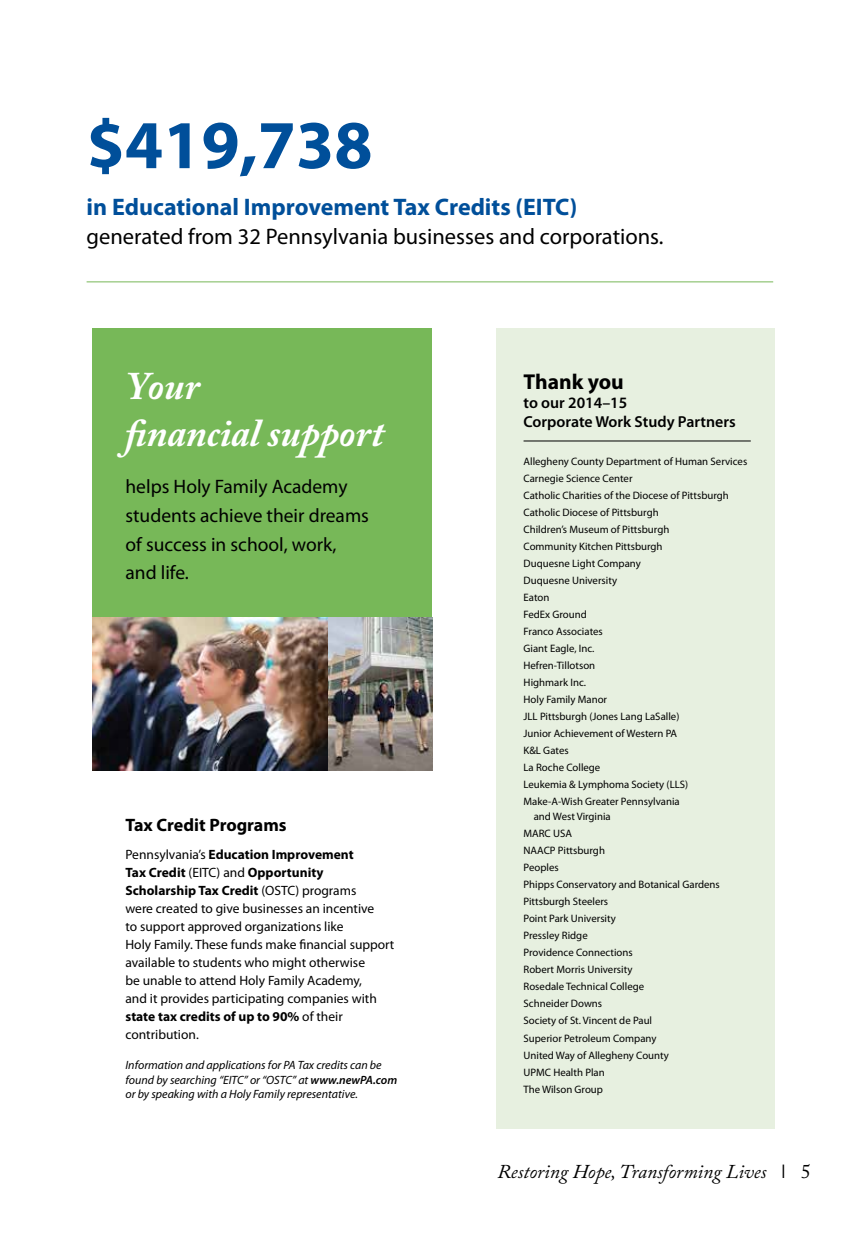
<style>
.page{position:relative;width:864px;height:1242px;background:#fff}
.page>*{position:absolute;margin:0;border:0;box-sizing:border-box;transform-origin:0 0}
.t1{font:700 69px "Myriad Pro";color:#004f9a}
.t2{font:italic 700 39px/46.8px "Adobe Caslon Pro";color:#fff}
.t3{font:700 24px "Myriad Pro";color:#004f9a}
.t4{font:22.5px "Myriad Pro";color:#000}
.t5{font:700 21.6px "Myriad Pro";color:#000}
.t6{font:19.5px/28.5px "Myriad Pro";color:#000}
.t7{font:italic 19.5px "Adobe Caslon Pro";color:#000}
.t8{font:19.5px "Adobe Caslon Pro";color:#000}
.t9{font:700 18px "Myriad Pro";color:#000}
.t10{font:600 15.9px/19px "Myriad Pro";color:#000}
.t11{font:13.5px/18px "Myriad Pro";color:#000}
.t12{font:italic 12px/14.4px "Myriad Pro";color:#000}
.t13{font:10.8px/17.1px "Myriad Pro";color:#000}
.s1{font-weight:700}
.s2{font-weight:600}
</style>
<div class="page">
<div style="left:497px;top:328px;width:278px;height:801px;background:#e7f0e0"></div>
<hr style="left:524px;top:441px;width:227px;height:1px;background:#000">
<div style="left:93px;top:328px;width:339px;height:289px;background:#77b858"></div>
<hr style="left:87px;top:282px;width:686px;height:1px;background:#77b858">
<img style="left:93px;top:617px;width:339px;height:154px">
<h1 class="t1" style="left:87px;top:100px;width:288px">$419,738</h1>
<h3 class="t3" style="left:87px;top:191px;width:492px">in Educational Improvement Tax Credits (EITC)</h3>
<h3 class="t4" style="left:87px;top:222px;width:578px">generated from 32 Pennsylvania businesses and corporations.</h3>
<h2 class="t2" style="left:125px;top:362px;width:260px">Your<br>financial support</h2>
<h3 class="t6" style="left:125px;top:472px;width:245px">helps Holy Family Academy students achieve their dreams of success in school, work, and life.</h3>
<h3 class="t9" style="left:125px;top:813px;width:163px">Tax Credit Programs</h3>
<p class="t11" style="left:125px;top:845px;width:270px">Pennsylvania’s <span class="s1">Education Improvement<br>Tax Credit</span> (EITC) and <span class="s1">Opportunity Scholarship Tax Credit</span> (OSTC) programs<br>were created to give businesses an incentive<br>to support approved organizations like<br>Holy Family. These funds make financial support available to students who might otherwise<br>be unable to attend Holy Family Academy,<br>and it provides participating companies with <span class="s1">state tax credits of up to 90%</span> of their contribution.</p>
<p class="t12" style="left:125px;top:1058px;width:273px">Information and applications for PA Tax credits can be found by searching “EITC” or “OSTC” at <span class="s2">www.newPA.com </span>or by speaking with a Holy Family representative.</p>
<h3 class="t5" style="left:524px;top:367px;width:102px">Thank you</h3>
<h3 class="t10" style="left:524px;top:392px;width:214px">to our 2014–15<br>Corporate Work Study Partners</h3>
<p class="t13" style="left:524px;top:452px;width:225px">Allegheny County Department of Human Services<br>Carnegie Science Center<br>Catholic Charities of the Diocese of Pittsburgh<br>Catholic Diocese of Pittsburgh<br>Children’s Museum of Pittsburgh<br>Community Kitchen Pittsburgh<br>Duquesne Light Company<br>Duquesne University<br>Eaton<br>FedEx Ground<br>Franco Associates<br>Giant Eagle, Inc.<br>Hefren-Tillotson<br>Highmark Inc.<br>Holy Family Manor<br>JLL Pittsburgh (Jones Lang LaSalle)<br>Junior Achievement of Western PA<br>K&amp;L Gates<br>La Roche College<br>Leukemia &amp; Lymphoma Society (LLS)<br>Make-A-Wish Greater Pennsylvania</p>
<p class="t13" style="left:524px;top:808px;width:198px;text-indent:10px">and West Virginia<br>MARC USA<br>NAACP Pittsburgh<br>Peoples<br>Phipps Conservatory and Botanical Gardens<br>Pittsburgh Steelers<br>Point Park University<br>Pressley Ridge<br>Providence Connections<br>Robert Morris University<br>Rosedale Technical College<br>Schneider Downs<br>Society of St. Vincent de Paul<br>Superior Petroleum Company<br>United Way of Allegheny County<br>UPMC Health Plan<br>The Wilson Group</p>
<h3 class="t7" style="left:497px;top:1159px;width:271px">Restoring Hope, Transforming Lives</h3>
<h3 class="t8" style="left:801px;top:1159px;width:11px">5</h3>
</div>
